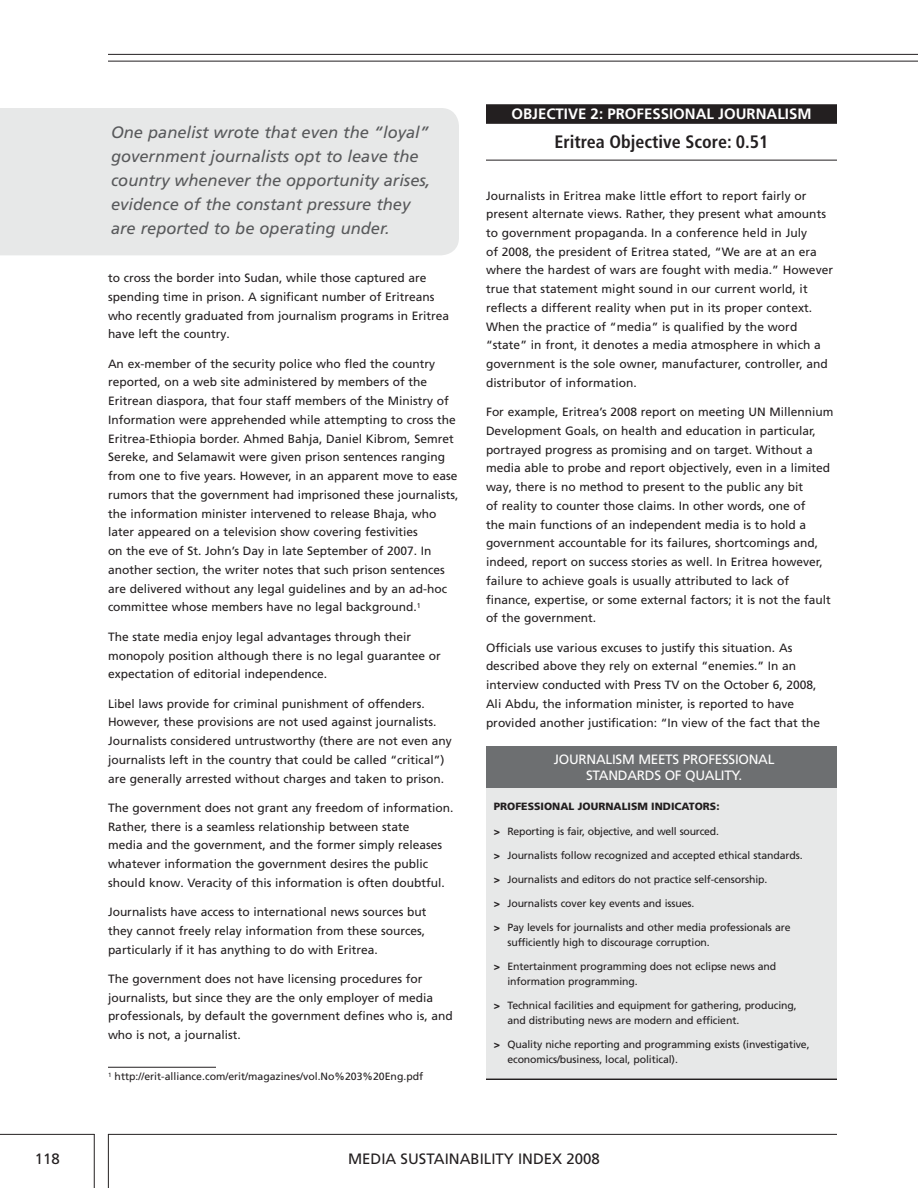
<style>
.page{position:relative;width:918px;height:1188px;background:#fff}
.page>*{position:absolute;margin:0;border:0;box-sizing:border-box;transform-origin:0 0}
.t1{font:700 condensed 18px "Frutiger";color:#231f20}
.t2{font:italic 16.5px/24px "Frutiger LT Pro";color:#58595b}
.t3{font:700 15px "Frutiger LT Pro";color:#fff}
.t4{font:15px "Frutiger LT Pro";color:#231f20}
.t5{font:13.5px "Frutiger LT Pro";color:#fff}
.t6{font:12px/18.8px "Frutiger LT Pro";color:#231f20}
.t7{font:10.5px/15px "Frutiger LT Pro";letter-spacing:-.01em;color:#231f20}
.t8{font:900 10.5px "Frutiger";color:#231f20}
.s1{font-family:"Frutiger";font-weight:900}
</style>
<div class="page">
<hr style="left:108px;top:1134px;width:729px;height:1px;background:#231f20">
<hr style="left:0;top:1134px;width:94px;height:1px;background:#231f20">
<hr style="left:94px;top:1134px;width:1px;height:54px;background:#231f20">
<hr style="left:108px;top:1134px;width:1px;height:54px;background:#231f20">
<hr style="left:108px;top:61px;width:810px;height:1px;background:#231f20">
<hr style="left:108px;top:54px;width:810px;height:1px;background:#231f20">
<div style="left:486px;top:104px;width:351px;height:15px;background:#231f20"></div>
<div style="left:486px;top:119px;width:351px;height:5px;background:#231f20"></div>
<hr style="left:486px;top:160px;width:351px;height:1px;background:#231f20">
<hr style="left:108px;top:1067px;width:108px;height:1px;background:#231f20">
<div style="left:486px;top:780px;width:351px;height:298px;background:#e7e8e8"></div>
<div style="left:486px;top:746px;width:351px;height:42px;background:#6d6f71"></div>
<hr style="left:486px;top:1078px;width:351px;height:2px;background:#231f20">
<div style="left:0;top:108px;width:459px;height:147px;background:#e7e8e8"></div>
<h2 class="t2" style="left:111px;top:121px;width:321px">One panelist wrote that even the “loyal” government journalists opt to leave the country whenever the opportunity arises, evidence of the constant pressure they are reported to be operating under.</h2>
<p class="t6" style="left:108px;top:269px;width:343px">to cross the border into Sudan, while those captured are spending time in prison. A significant number of Eritreans who recently graduated from journalism programs in Eritrea have left the country.</p>
<p class="t6" style="left:108px;top:354px;width:352px">An ex-member of the security police who fled the country reported, on a web site administered by members of the Eritrean diaspora, that four staff members of the Ministry of Information were apprehended while attempting to cross the Eritrea-Ethiopia border. Ahmed Bahja, Daniel Kibrom, Semret Sereke, and Selamawit were given prison sentences ranging from one to five years. However, in an apparent move to ease rumors that the government had imprisoned these journalists, the information minister intervened to release Bhaja, who later appeared on a television show covering festivities<br>on the eve of St. John’s Day in late September of 2007. In another section, the writer notes that such prison sentences are delivered without any legal guidelines and by an ad-hoc committee whose members have no legal background.<sup>1</sup></p>
<p class="t6" style="left:108px;top:627px;width:334px">The state media enjoy legal advantages through their monopoly position although there is no legal guarantee or expectation of editorial independence.</p>
<p class="t6" style="left:108px;top:694px;width:345px">Libel laws provide for criminal punishment of offenders.<br>However, these provisions are not used against journalists.<br>Journalists considered untrustworthy (there are not even any journalists left in the country that could be called “critical”) are generally arrested without charges and taken to prison.</p>
<p class="t6" style="left:108px;top:798px;width:347px">The government does not grant any freedom of information.<br>Rather, there is a seamless relationship between state<br>media and the government, and the former simply releases whatever information the government desires the public should know. Veracity of this information is often doubtful.</p>
<p class="t6" style="left:108px;top:903px;width:320px;text-align:justify">Journalists have access to international news sources but they cannot freely relay information from these sources, particularly if it has anything to do with Eritrea.</p>
<p class="t6" style="left:108px;top:969px;width:346px">The government does not have licensing procedures for journalists, but since they are the only employer of media professionals, by default the government defines who is, and who is not, a journalist.</p>
<p class="t7" style="left:108px;top:1069px;width:317px"><sup>1</sup> http://erit-alliance.com/erit/magazines/vol.No%203%20Eng.pdf</p>
<p class="t3" style="left:511px;top:105px;width:21px">OBJECTIVE</p>
<p class="t3" style="left:591px;top:105px;width:35px">2: PROFESSIONAL</p>
<p class="t3" style="left:718px;top:105px;width:17px">JOURNALISM</p>
<h1 class="t1" style="left:554px;top:131px;width:216px">Eritrea Objective Score: 0.51</h1>
<p class="t6" style="left:486px;top:186px;width:349px">Journalists in Eritrea make little effort to report fairly or present alternate views. Rather, they present what amounts to government propaganda. In a conference held in July<br>of 2008, the president of Eritrea stated, “We are at an era where the hardest of wars are fought with media.” However true that statement might sound in our current world, it reflects a different reality when put in its proper context.<br>When the practice of “media” is qualified by the word “state” in front, it denotes a media atmosphere in which a government is the sole owner, manufacturer, controller, and distributor of information.</p>
<p class="t6" style="left:486px;top:403px;width:349px">For example, Eritrea’s 2008 report on meeting UN Millennium Development Goals, on health and education in particular, portrayed progress as promising and on target. Without a media able to probe and report objectively, even in a limited way, there is no method to present to the public any bit<br>of reality to counter those claims. In other words, one of<br>the main functions of an independent media is to hold a government accountable for its failures, shortcomings and, indeed, report on success stories as well. In Eritrea however, failure to achieve goals is usually attributed to lack of finance, expertise, or some external factors; it is not the fault of the government.</p>
<p class="t6" style="left:486px;top:638px;width:336px">Officials use various excuses to justify this situation. As described above they rely on external “enemies.” In an interview conducted with Press TV on the October 6, 2008, Ali Abdu, the information minister, is reported to have provided another justification: “In view of the fact that the</p>
<p class="t5" style="left:554px;top:751px;width:7px">Journalism</p>
<p class="t5" style="left:638px;top:751px;width:4px">meets</p>
<p class="t5" style="left:683px;top:751px;width:2px">professional</p>
<p class="t5" style="left:586px;top:768px;width:2px">standards</p>
<p class="t5" style="left:665px;top:768px;width:34px">of quality</p>
<p class="t5" style="left:739px;top:768px;width:5px">.</p>
<p class="t8" style="left:494px;top:800px;width:227px">PROFESSIONAL JOURNALISM INDICATORS:</p>
<p class="t7" style="left:494px;top:824px;width:227px"><span class="s1">&gt;</span> Reporting is fair, objective, and well sourced.</p>
<p class="t7" style="left:494px;top:848px;width:310px"><span class="s1">&gt;</span> Journalists follow recognized and accepted ethical standards.</p>
<p class="t7" style="left:494px;top:872px;width:275px"><span class="s1">&gt;</span> Journalists and editors do not practice self-censorship.</p>
<p class="t7" style="left:494px;top:896px;width:202px"><span class="s1">&gt;</span> Journalists cover key events and issues.</p>
<p class="t7" style="left:507px;top:920px;width:285px;text-indent:-14px"><span class="s1">&gt;</span> Pay levels for journalists and other media professionals are sufficiently high to discourage corruption.</p>
<p class="t7" style="left:507px;top:959px;width:270px;text-indent:-14px"><span class="s1">&gt;</span> Entertainment programming does not eclipse news and information programming.</p>
<p class="t7" style="left:507px;top:998px;width:291px;text-indent:-14px"><span class="s1">&gt;</span> Technical facilities and equipment for gathering, producing, and distributing news are modern and efficient.</p>
<p class="t7" style="left:507px;top:1037px;width:304px;text-indent:-14px"><span class="s1">&gt;</span> Quality niche reporting and programming exists (investigative, economics/business, local, political).</p>
<p class="t4" style="left:35px;top:1150px;width:27px">118</p>
<p class="t4" style="left:348px;top:1150px;width:253px">MEDIA SUSTAINABILITY INDEX 2008</p>
</div>
